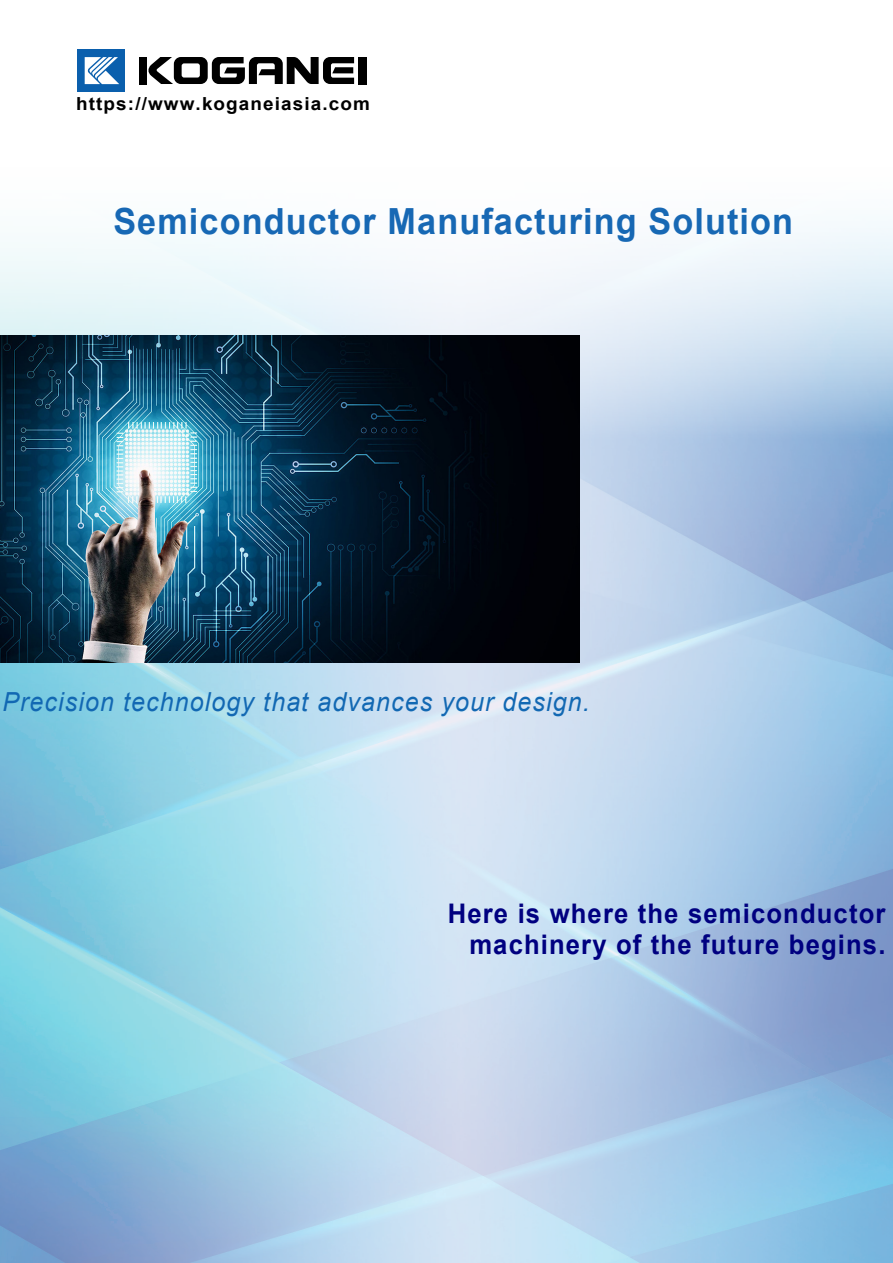
<style>
.page{position:relative;width:893px;height:1263px;background:#fff}
.page>*{position:absolute;margin:0;border:0;box-sizing:border-box;transform-origin:0 0}
.t1{font:700 36px "Arial";letter-spacing:.035em;color:#1768b4;scale:.95 1}
.t2{font:700 27px/30.8px "Arial";letter-spacing:.045em;color:#000080;text-align:right;scale:.95 1}
.t3{font:italic 26.25px "Arial";letter-spacing:.045em;color:#1268b3;scale:.95 1}
.t4{font:700 18px "Arial";letter-spacing:.06em;color:#000;scale:1.05 1}
</style>
<div class="page">
<img style="left:0;top:221px;width:893px;height:1042px">
<div style="left:140px;top:57px;width:7px;height:27px;background:#000"></div>
<div style="left:359px;top:57px;width:8px;height:27px;background:#000"></div>
<svg style="left:148px;top:57px;width:206px;height:27px"></svg>
<div style="left:77px;top:50px;width:47px;height:42px;background:#0a5fad"></div>
<svg style="left:85px;top:57px;width:34px;height:27px"></svg>
<img style="left:0;top:335px;width:579px;height:328px">
<p class="t4" style="left:76px;top:91px;width:281px">https://www.koganeiasia.com</p>
<h1 class="t1" style="left:113px;top:196px;width:717px">Semiconductor Manufacturing Solution</h1>
<p class="t3" style="left:2px;top:684px;width:620px">Precision technology that advances your design.</p>
<p class="t2" style="left:448px;top:899px;width:462px">Here is where the semiconductor machinery of the future begins.</p>
</div>
